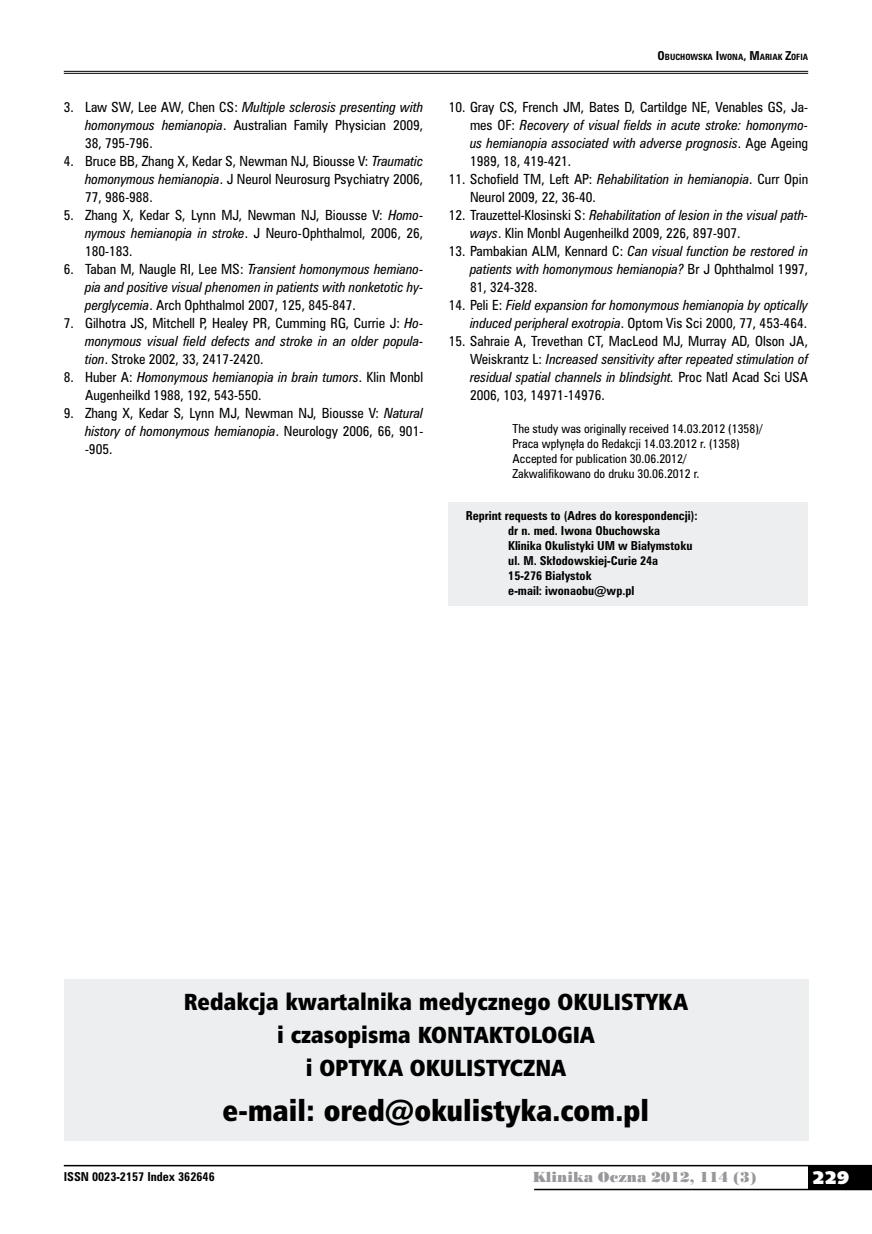
<style>
.page{position:relative;width:872px;height:1234px;background:#fff}
.page>*{position:absolute;margin:0;border:0;box-sizing:border-box;transform-origin:0 0}
.t1{font:28.5px "Humnst 777 X Blk Cn PL";color:#000}
.t2{font:22.5px/33px "Humnst 777 X Blk Cn PL";color:#000;text-align:center}
.t3{font:18px "Humanst 531 U Blk PL";color:#fff}
.t4{font:13.5px "Poster Bodoni PL";color:#98989c}
.t5{font:12.75px/18px "Zurich Cn PL";color:#000;text-align:justify}
.t6{font:italic 12.75px/18px "Zurich Cn PL";color:#000;text-align:justify}
.t7{font:700 11.25px/15px "Zurich Cn PL";color:#000}
.t8{font:11.25px/15px "Zurich Cn PL";color:#000}
.t9{font:700 7.8px "Zurich Cn PL";color:#000}
.s1{font-style:italic}
.s2{font-style:normal}
.s3{font-size:11.25px}
</style>
<div class="page">
<div style="left:808px;top:1165px;width:64px;height:24px;background:#000"></div>
<hr style="left:64px;top:1164px;width:808px;height:2px;background:#000">
<hr style="left:534px;top:1188px;width:338px;height:1px;background:#000">
<hr style="left:64px;top:71px;width:744px;height:1px;background:#000">
<hr style="left:64px;top:73px;width:744px;height:1px;background:#000">
<div style="left:449px;top:502px;width:359px;height:103px;background:#edeeef"></div>
<div style="left:64px;top:978px;width:744px;height:162px;background:#edeeef"></div>
<p class="t5" style="left:85px;top:97px;width:340px;text-indent:-21px">3. Law SW, Lee AW, Chen CS: <span class="s1">Multiple sclerosis presenting with homonymous hemianopia</span>. Australian Family Physician 2009, 38, 795-796.</p>
<p class="t5" style="left:85px;top:151px;width:340px;text-indent:-21px">4. Bruce BB, Zhang X, Kedar S, Newman NJ, Biousse V: <span class="s1">Traumatic homonymous hemianopia</span>. J Neurol Neurosurg Psychiatry 2006, 77, 986-988.</p>
<p class="t5" style="left:85px;top:205px;width:340px;text-indent:-21px">5. Zhang X, Kedar S, Lynn MJ, Newman NJ, Biousse V: <span class="s1">Homo&shy;nymous hemianopia in stroke</span>. J Neuro-Ophthalmol, 2006, 26, 180-183.</p>
<p class="t6" style="left:85px;top:259px;width:340px;text-indent:-21px"><span class="s2">6. Taban M, Naugle RI, Lee MS:</span> Transient homonymous hemiano&shy;pia and positive visual phenomen in patients with nonketotic hy&shy;perglycemia<span class="s2">. Arch Ophthalmol 2007, 125, 845-847.</span></p>
<p class="t5" style="left:85px;top:313px;width:340px;text-indent:-21px">7. Gilhotra JS, Mitchell P, Healey PR, Cumming RG, Currie J: <span class="s1">Ho&shy;monymous visual field defects and stroke in an older popula&shy;tion</span>. Stroke 2002, 33, 2417-2420.</p>
<p class="t5" style="left:85px;top:367px;width:340px;text-indent:-21px">8. Huber A: <span class="s1">Homonymous hemianopia in brain tumors</span>. Klin Monbl<br>Augenheilkd 1988, 192, 543-550.</p>
<p class="t5" style="left:64px;top:404px;width:361px">9. Zhang X, Kedar S, Lynn MJ, Newman NJ, Biousse V: <span class="s1">Natural</span></p>
<p class="t6" style="left:85px;top:422px;width:339px">history of homonymous hemianopia<span class="s2">. Neurology 2006, 66, 901-</span></p>
<p class="t5" style="left:89px;top:440px;width:25px">905.</p>
<p class="t9" style="left:657px;top:52px;width:152px"><span class="s3">O</span>BUCHOWSKA <span class="s3">I</span>WONA<span class="s3">, M</span>ARIAK <span class="s3">Z</span>OFIA</p>
<p class="t6" style="left:470px;top:98px;width:340px;text-indent:-21px"><span class="s2">10. Gray CS, French JM, Bates D, Cartildge NE, Venables GS, Ja&shy;mes OF:</span> Recovery of visual fields in acute stroke: homonymo&shy;us hemianopia associated with adverse prognosis<span class="s2">. Age Ageing 1989, 18, 419-421.</span></p>
<p class="t5" style="left:470px;top:170px;width:340px;text-indent:-21px">11. Schofield TM, Left AP: <span class="s1">Rehabilitation in hemianopia</span>. Curr Opin<br>Neurol 2009, 22, 36-40.</p>
<p class="t5" style="left:470px;top:206px;width:340px;text-indent:-21px">12. Trauzettel-Klosinski S: <span class="s1">Rehabilitation of lesion in the visual path&shy;ways</span>. Klin Monbl Augenheilkd 2009, 226, 897-907.</p>
<p class="t6" style="left:470px;top:242px;width:340px;text-indent:-21px"><span class="s2">13. Pambakian ALM, Kennard C:</span> Can visual function be restored in patients with homonymous hemianopia? <span class="s2">Br J Ophthalmol 1997, 81, 324-328.</span></p>
<p class="t6" style="left:449px;top:296px;width:361px;text-align:right"><span class="s2">14. Peli E:</span> Field expansion for homonymous hemianopia by optically induced peripheral exotropia<span class="s2">. Optom Vis Sci 2000, 77, 453-464.</span></p>
<p class="t5" style="left:470px;top:332px;width:340px;text-indent:-21px">15. Sahraie A, Trevethan CT, MacLeod MJ, Murray AD, Olson JA, Weiskrantz L: <span class="s1">Increased sensitivity after repeated stimulation of residual spatial channels in blindsight.</span> Proc Natl Acad Sci USA 2006, 103, 14971-14976.</p>
<p class="t8" style="left:512px;top:421px;width:251px">The study was originally received 14.03.2012 (1358)/ Praca wpłynęła do Redakcji 14.03.2012 r. (1358)<br>Accepted for publication 30.06.2012/ Zakwalifikowano do druku 30.06.2012 r.</p>
<p class="t7" style="left:508px;top:507px;width:191px;text-indent:-43px">Reprint requests to (Adres do korespondencji): dr n. med. Iwona Obuchowska<br>Klinika Okulistyki UM w Białymstoku ul. M. Skłodowskiej-Curie 24a<br>15-276 Białystok<br>e-mail: iwonaobu@wp.pl</p>
<h2 class="t2" style="left:184px;top:983px;width:505px">Redakcja kwartalnika medycznego OKULISTYKA i czasopisma KONTAKTOLOGIA<br>i OPTYKA OKULISTYCZNA</h2>
<h1 class="t1" style="left:223px;top:1091px;width:428px">e-mail: ored@okulistyka.com.pl</h1>
<p class="t7" style="left:64px;top:1168px;width:152px">ISSN 0023-2157 Index 362646</p>
<p class="t4" style="left:532px;top:1168px;width:225px">Klinika Oczna 2012, 114 (3)</p>
<h3 class="t3" style="left:812px;top:1165px;width:38px">229</h3>
</div>
